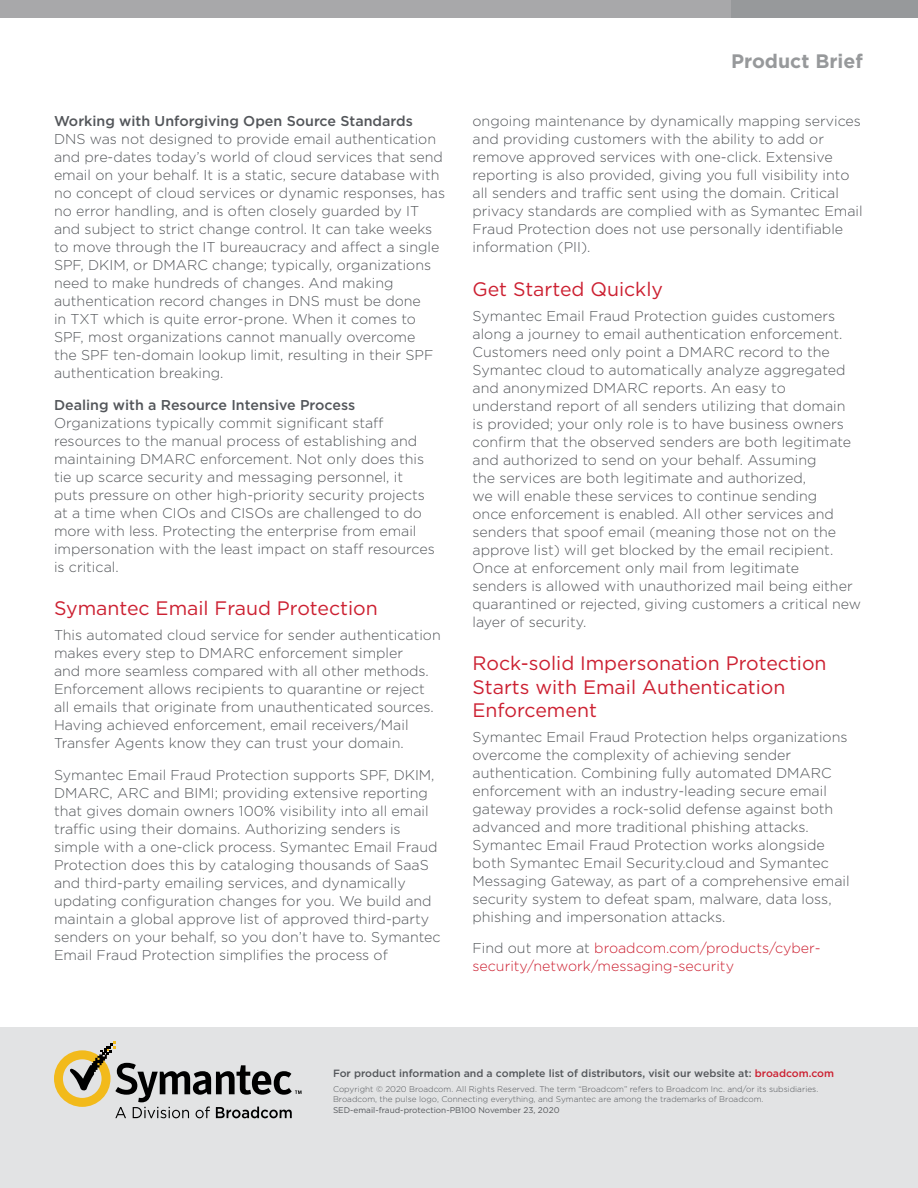
<style>
.page{position:relative;width:918px;height:1188px;background:#fff}
.page>*{position:absolute;margin:0;border:0;box-sizing:border-box;transform-origin:0 0}
.Body_Head{font:19.5px/23.4px "Gotham";color:#cc2031}
.t1{font:700 19.5px "Gotham";color:#97999b}
.Body_Text{font:300 14.25px/18px "Gotham";color:#53565a}
.Body_Subhead_Medium{font:500 14.25px "Gotham";color:#53565a}
.Body_Text-2{font:300 14.25px/18px "Gotham";color:#cc2031}
.t2{font:500 10.5px "Gotham";color:#53565a}
.t3{font:300 8.25px/10.5px "Gotham";color:#53565a}
.t4{font:8.25px "Gotham";color:#53565a}
.s1{color:#53565a}
.s2{color:#cc2031}
</style>
<div class="page">
<div style="left:0;top:0;width:735px;height:18px;background:#a8a8aa"></div>
<div style="left:731px;top:0;width:187px;height:18px;background:#97999b"></div>
<div style="left:0;top:1028px;width:918px;height:160px;background:#e2e3e4"></div>
<svg style="left:54px;top:1042px;width:248px;height:76px"></svg>
<p class="Body_Subhead_Medium" style="left:54px;top:112px;width:360px">Working with Unforgiving Open Source Standards</p>
<p class="Body_Text" style="left:54px;top:130px;width:393px">DNS was not designed to provide email authentication and pre-dates today’s world of cloud services that send email on your behalf. It is a static, secure database with no concept of cloud services or dynamic responses, has no error handling, and is often closely guarded by IT and subject to strict change control. It can take weeks to move through the IT bureaucracy and affect a single SPF, DKIM, or DMARC change; typically, organizations need to make hundreds of changes. And making authentication record changes in DNS must be done<br>in TXT which is quite error-prone. When it comes to SPF, most organizations cannot manually overcome<br>the SPF ten-domain lookup limit, resulting in their SPF authentication breaking.</p>
<p class="Body_Subhead_Medium" style="left:54px;top:395px;width:303px">Dealing with a Resource Intensive Process</p>
<p class="Body_Text" style="left:54px;top:413px;width:382px">Organizations typically commit significant staff resources to the manual process of establishing and maintaining DMARC enforcement. Not only does this tie up scarce security and messaging personnel, it puts pressure on other high-priority security projects at a time when CIOs and CISOs are challenged to do more with less. Protecting the enterprise from email impersonation with the least impact on staff resources is critical.</p>
<p class="Body_Head" style="left:54px;top:596px;width:325px">Symantec Email Fraud Protection</p>
<p class="Body_Text" style="left:54px;top:626px;width:388px">This automated cloud service for sender authentication makes every step to DMARC enforcement simpler<br>and more seamless compared with all other methods.<br>Enforcement allows recipients to quarantine or reject all emails that originate from unauthenticated sources.<br>Having achieved enforcement, email receivers/Mail Transfer Agents know they can trust your domain.</p>
<p class="Body_Text" style="left:54px;top:765px;width:388px">Symantec Email Fraud Protection supports SPF, DKIM, DMARC, ARC and BIMI; providing extensive reporting that gives domain owners 100% visibility into all email traffic using their domains. Authorizing senders is simple with a one-click process. Symantec Email Fraud Protection does this by cataloging thousands of SaaS and third-party emailing services, and dynamically updating configuration changes for you. We build and maintain a global approve list of approved third-party senders on your behalf, so you don’t have to. Symantec Email Fraud Protection simplifies the process of</p>
<h1 class="t1" style="left:731px;top:48px;width:133px">Product Brief</h1>
<p class="Body_Text" style="left:472px;top:112px;width:392px">ongoing maintenance by dynamically mapping services and providing customers with the ability to add or remove approved services with one-click. Extensive reporting is also provided, giving you full visibility into all senders and traffic sent using the domain. Critical privacy standards are complied with as Symantec Email Fraud Protection does not use personally identifiable information (PII).</p>
<p class="Body_Head" style="left:472px;top:277px;width:192px">Get Started Quickly</p>
<p class="Body_Text" style="left:472px;top:306px;width:390px">Symantec Email Fraud Protection guides customers along a journey to email authentication enforcement.<br>Customers need only point a DMARC record to the Symantec cloud to automatically analyze aggregated and anonymized DMARC reports. An easy to understand report of all senders utilizing that domain<br>is provided; your only role is to have business owners confirm that the observed senders are both legitimate and authorized to send on your behalf. Assuming<br>the services are both legitimate and authorized,<br>we will enable these services to continue sending<br>once enforcement is enabled. All other services and senders that spoof email (meaning those not on the approve list) will get blocked by the email recipient.<br>Once at enforcement only mail from legitimate<br>senders is allowed with unauthorized mail being either quarantined or rejected, giving customers a critical new layer of security.</p>
<p class="Body_Head" style="left:472px;top:651px;width:356px">Rock-solid Impersonation Protection<br>Starts with Email Authentication<br>Enforcement</p>
<p class="Body_Text" style="left:472px;top:727px;width:379px">Symantec Email Fraud Protection helps organizations overcome the complexity of achieving sender authentication. Combining fully automated DMARC enforcement with an industry-leading secure email gateway provides a rock-solid defense against both advanced and more traditional phishing attacks.<br>Symantec Email Fraud Protection works alongside both Symantec Email Security.cloud and Symantec Messaging Gateway, as part of a comprehensive email security system to defeat spam, malware, data loss, phishing and impersonation attacks.</p>
<p class="Body_Text-2" style="left:472px;top:939px;width:350px"><span class="s1">Find out more at</span> broadcom.com/products/cyber&shy;security/network/messaging-security</p>
<p class="t2" style="left:333px;top:1066px;width:503px">For product information and a complete list of distributors, visit our website at: <span class="s2">broadcom.com</span></p>
<p class="t3" style="left:333px;top:1083px;width:487px">Copyright © 2020 Broadcom. All Rights Reserved. The term “Broadcom” refers to Broadcom Inc. and/or its subsidiaries.<br>Broadcom, the pulse logo, Connecting everything, and Symantec are among the trademarks of Broadcom.</p>
<p class="t4" style="left:333px;top:1105px;width:228px">SED-email-fraud-protection-PB100 November 23, 2020</p>
</div>
